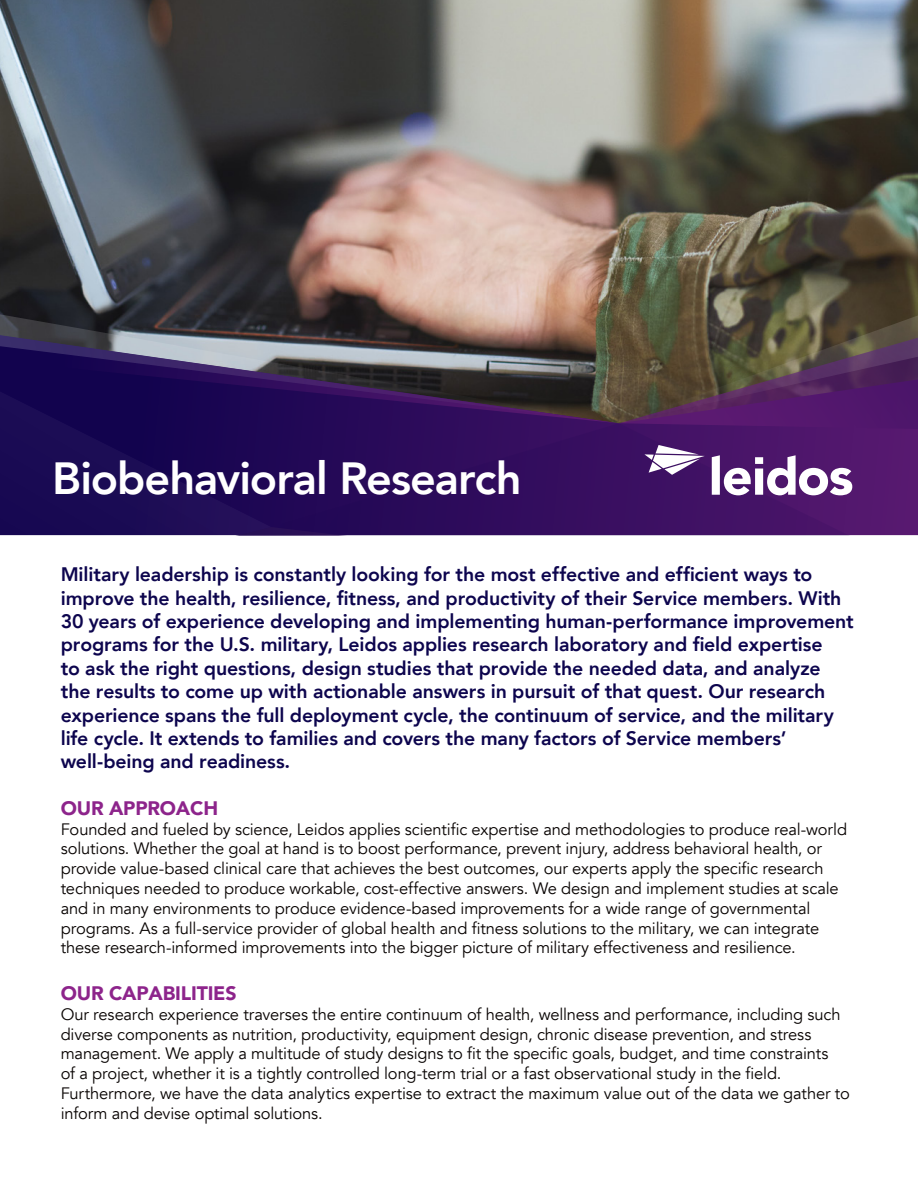
<style>
.page{position:relative;width:918px;height:1188px;background:#fff}
.page>*{position:absolute;margin:0;border:0;box-sizing:border-box;transform-origin:0 0}
.Header_Reverse{font:800 45px "Avenir";letter-spacing:-.025em;color:#fff}
.Sub-Head{font:800 19.5px/23.4px "Avenir";letter-spacing:-.005em;color:#0d054e}
.Sub-Head-2{font:900 19.5px "Avenir";letter-spacing:-.01em;color:#8d248b}
.Sub-Head-3{font:16.5px/19.8px "Avenir";letter-spacing:-.01em;color:#080302}
</style>
<div class="page">
<img style="left:0;top:0;width:918px;height:310px">
<svg style="left:271px;top:423px;width:647px;height:104px;background:#360e5f"></svg>
<svg style="left:619px;top:310px;width:299px;height:121px;background:#563c4d"></svg>
<svg style="left:271px;top:527px;width:647px;height:8px;background:#390f60"></svg>
<img style="left:0;top:310px;width:619px;height:113px">
<svg style="left:0;top:351px;width:271px;height:184px;background:#200f57"></svg>
<svg style="left:644px;top:445px;width:208px;height:50px"></svg>
<p class="Header_Reverse" style="left:52px;top:444px;width:471px">Biobehavioral Research</p>
<p class="Sub-Head" style="left:61px;top:563px;width:795px">Military leadership is constantly looking for the most effective and efficient ways to improve the health, resilience, fitness, and productivity of their Service members. With 30 years of experience developing and implementing human-performance improvement programs for the U.S. military, Leidos applies research laboratory and field expertise<br>to ask the right questions, design studies that provide the needed data, and analyze the results to come up with actionable answers in pursuit of that quest. Our research experience spans the full deployment cycle, the continuum of service, and the military life cycle. It extends to families and covers the many factors of Service members’ well-being and readiness.</p>
<p class="Sub-Head-2" style="left:61px;top:791px;width:159px">OUR APPROACH</p>
<p class="Sub-Head-3" style="left:61px;top:819px;width:788px">Founded and fueled by science, Leidos applies scientific expertise and methodologies to produce real-world solutions. Whether the goal at hand is to boost performance, prevent injury, address behavioral health, or provide value-based clinical care that achieves the best outcomes, our experts apply the specific research techniques needed to produce workable, cost-effective answers. We design and implement studies at scale and in many environments to produce evidence-based improvements for a wide range of governmental programs. As a full-service provider of global health and fitness solutions to the military, we can integrate these research-informed improvements into the bigger picture of military effectiveness and resilience.</p>
<p class="Sub-Head-2" style="left:61px;top:976px;width:177px">OUR CAPABILITIES</p>
<p class="Sub-Head-3" style="left:61px;top:1004px;width:791px">Our research experience traverses the entire continuum of health, wellness and performance, including such diverse components as nutrition, productivity, equipment design, chronic disease prevention, and stress management. We apply a multitude of study designs to fit the specific goals, budget, and time constraints<br>of a project, whether it is a tightly controlled long-term trial or a fast observational study in the field.<br>Furthermore, we have the data analytics expertise to extract the maximum value out of the data we gather to inform and devise optimal solutions.</p>
</div>
